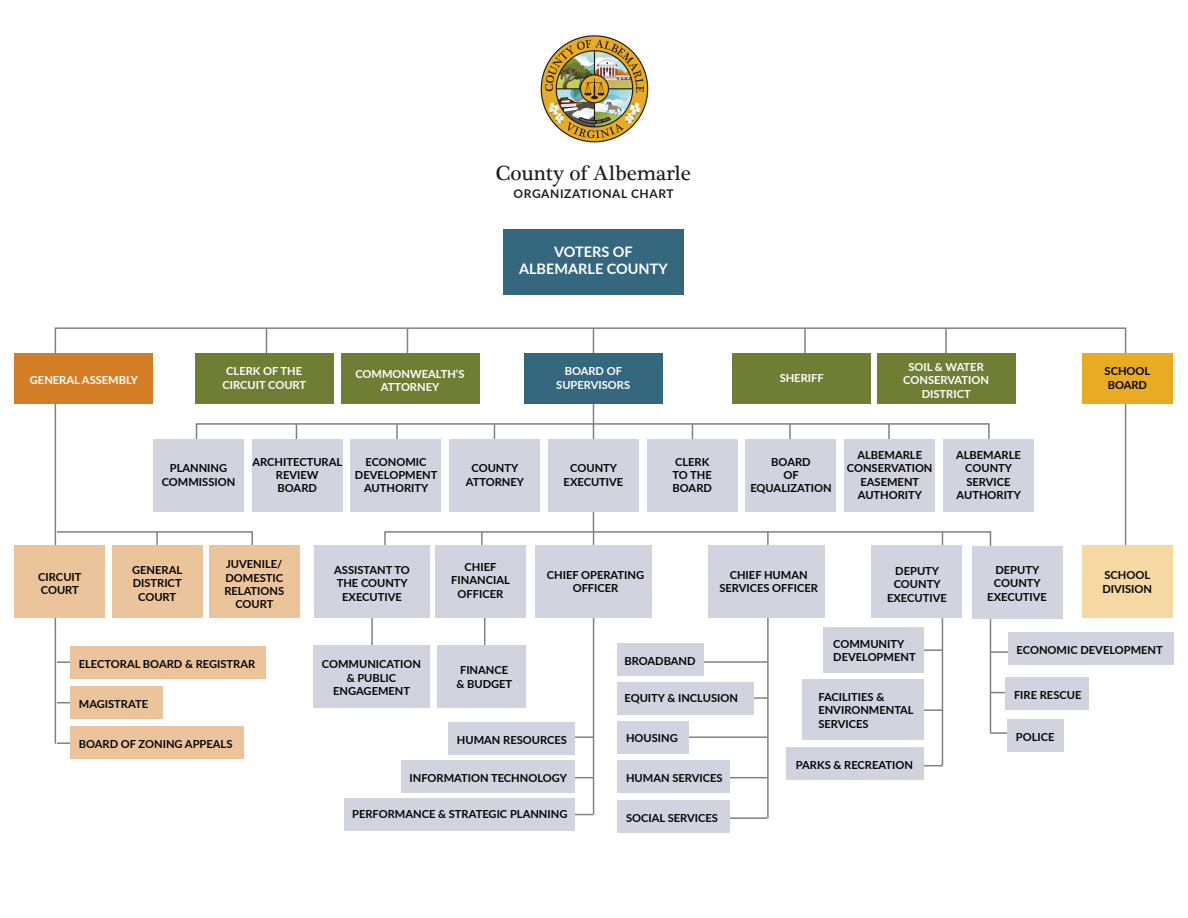
<style>
.page{position:relative;width:1188px;height:918px;background:#fff}
.page>*{position:absolute;margin:0;border:0;box-sizing:border-box;transform-origin:0 0}
.t1{font:21px "Plantagenet Cherokee";color:#211e1e}
.t2{font:700 14.4px/17.4px "Lato";color:#fff;text-align:center}
.t3{font:700 12px "Lato";letter-spacing:.05em;color:#211e1e}
.t4{font:700 11.1px/13.4px "Lato";color:#050504;text-align:center}
.t5{font:700 11.1px/13.4px "Lato";color:#fff;text-align:center}
</style>
<div class="page">
<svg style="left:54px;top:327px;width:1073px;height:418px"></svg>
<svg style="left:55px;top:530px;width:199px;height:48px"></svg>
<svg style="left:384px;top:530px;width:608px;height:57px"></svg>
<svg style="left:195px;top:422px;width:795px;height:57px"></svg>
<hr style="left:156px;top:532px;width:2px;height:49px;background:#808180">
<hr style="left:481px;top:532px;width:2px;height:53px;background:#808180">
<hr style="left:942px;top:532px;width:1px;height:234px;background:#808180">
<hr style="left:990px;top:578px;width:1px;height:155px;background:#808180">
<hr style="left:593px;top:424px;width:1px;height:108px;background:#808180">
<hr style="left:494px;top:424px;width:1px;height:54px;background:#808180">
<hr style="left:396px;top:424px;width:2px;height:54px;background:#808180">
<hr style="left:296px;top:424px;width:1px;height:54px;background:#808180">
<hr style="left:593px;top:328px;width:1px;height:99px;background:#808180">
<hr style="left:266px;top:328px;width:1px;height:69px;background:#808180">
<hr style="left:407px;top:328px;width:1px;height:69px;background:#808180">
<hr style="left:804px;top:328px;width:2px;height:69px;background:#808180">
<hr style="left:945px;top:328px;width:2px;height:69px;background:#808180">
<hr style="left:692px;top:424px;width:1px;height:54px;background:#808180">
<hr style="left:789px;top:424px;width:2px;height:54px;background:#808180">
<hr style="left:888px;top:424px;width:2px;height:54px;background:#808180">
<hr style="left:57px;top:661px;width:39px;height:2px;background:#808180">
<hr style="left:57px;top:702px;width:39px;height:1px;background:#808180">
<hr style="left:57px;top:742px;width:39px;height:2px;background:#808180">
<hr style="left:903px;top:649px;width:39px;height:2px;background:#808180">
<hr style="left:903px;top:709px;width:39px;height:2px;background:#808180">
<hr style="left:903px;top:765px;width:39px;height:1px;background:#808180">
<hr style="left:990px;top:651px;width:40px;height:2px;background:#808180">
<hr style="left:990px;top:692px;width:40px;height:1px;background:#808180">
<hr style="left:990px;top:732px;width:40px;height:2px;background:#808180">
<img style="left:540px;top:35px;width:109px;height:108px">
<div style="left:503px;top:229px;width:181px;height:65px;background:#35677e"></div>
<div style="left:252px;top:440px;width:90px;height:72px;background:#d1d4df"></div>
<div style="left:153px;top:440px;width:91px;height:72px;background:#d1d4df"></div>
<div style="left:844px;top:440px;width:91px;height:72px;background:#d1d4df"></div>
<div style="left:943px;top:440px;width:91px;height:72px;background:#d1d4df"></div>
<div style="left:746px;top:440px;width:90px;height:72px;background:#d1d4df"></div>
<div style="left:647px;top:440px;width:90px;height:72px;background:#d1d4df"></div>
<div style="left:548px;top:440px;width:91px;height:72px;background:#d1d4df"></div>
<div style="left:449px;top:440px;width:91px;height:72px;background:#d1d4df"></div>
<div style="left:351px;top:440px;width:90px;height:72px;background:#d1d4df"></div>
<hr style="left:671px;top:736px;width:96px;height:2px;background:#808180">
<hr style="left:671px;top:697px;width:96px;height:2px;background:#808180">
<hr style="left:728px;top:777px;width:39px;height:1px;background:#808180">
<hr style="left:728px;top:817px;width:39px;height:2px;background:#808180">
<hr style="left:689px;top:661px;width:78px;height:2px;background:#808180">
<hr style="left:767px;top:532px;width:2px;height:286px;background:#808180">
<div style="left:1082px;top:546px;width:90px;height:72px;background:#f6d8a2"></div>
<div style="left:786px;top:747px;width:138px;height:33px;background:#d1d4df"></div>
<div style="left:617px;top:643px;width:87px;height:33px;background:#d1d4df"></div>
<div style="left:802px;top:679px;width:122px;height:61px;background:#d1d4df"></div>
<div style="left:1007px;top:719px;width:57px;height:32px;background:#d1d4df"></div>
<div style="left:1005px;top:678px;width:84px;height:32px;background:#d1d4df"></div>
<div style="left:617px;top:800px;width:113px;height:32px;background:#d1d4df"></div>
<div style="left:617px;top:761px;width:113px;height:32px;background:#d1d4df"></div>
<div style="left:617px;top:721px;width:71px;height:32px;background:#d1d4df"></div>
<div style="left:1008px;top:633px;width:166px;height:32px;background:#d1d4df"></div>
<div style="left:823px;top:628px;width:101px;height:45px;background:#d1d4df"></div>
<hr style="left:593px;top:532px;width:1px;height:283px;background:#808180">
<hr style="left:555px;top:736px;width:39px;height:2px;background:#808180">
<hr style="left:555px;top:777px;width:39px;height:1px;background:#808180">
<hr style="left:555px;top:814px;width:39px;height:1px;background:#808180">
<div style="left:402px;top:760px;width:173px;height:33px;background:#d1d4df"></div>
<div style="left:448px;top:722px;width:127px;height:32px;background:#d1d4df"></div>
<div style="left:344px;top:798px;width:231px;height:33px;background:#d1d4df"></div>
<div style="left:313px;top:646px;width:117px;height:62px;background:#d1d4df"></div>
<hr style="left:484px;top:605px;width:1px;height:54px;background:#808180">
<div style="left:437px;top:646px;width:89px;height:62px;background:#d1d4df"></div>
<div style="left:536px;top:546px;width:116px;height:72px;background:#d1d4df"></div>
<div style="left:617px;top:682px;width:137px;height:32px;background:#d1d4df"></div>
<div style="left:314px;top:546px;width:116px;height:72px;background:#d1d4df"></div>
<div style="left:435px;top:546px;width:91px;height:72px;background:#d1d4df"></div>
<div style="left:972px;top:546px;width:90px;height:72px;background:#d1d4df"></div>
<div style="left:872px;top:546px;width:90px;height:72px;background:#d1d4df"></div>
<div style="left:14px;top:354px;width:139px;height:50px;background:#d37e27"></div>
<div style="left:195px;top:354px;width:139px;height:50px;background:#707e35"></div>
<div style="left:341px;top:354px;width:139px;height:50px;background:#707e35"></div>
<div style="left:732px;top:354px;width:139px;height:50px;background:#707e35"></div>
<div style="left:877px;top:354px;width:139px;height:50px;background:#707e35"></div>
<div style="left:1082px;top:354px;width:90px;height:50px;background:#e9ab21"></div>
<div style="left:70px;top:646px;width:196px;height:32px;background:#ecc49b"></div>
<div style="left:70px;top:686px;width:92px;height:32px;background:#ecc49b"></div>
<div style="left:70px;top:726px;width:173px;height:32px;background:#ecc49b"></div>
<div style="left:209px;top:546px;width:91px;height:72px;background:#ecc49b"></div>
<div style="left:112px;top:546px;width:90px;height:72px;background:#ecc49b"></div>
<div style="left:14px;top:546px;width:91px;height:72px;background:#ecc49b"></div>
<div style="left:524px;top:354px;width:139px;height:50px;background:#35677e"></div>
<div style="left:709px;top:546px;width:116px;height:72px;background:#d1d4df"></div>
<h1 class="t1" style="left:496px;top:160px;width:197px">County of Albemarle</h1>
<p class="t3" style="left:514px;top:185px;width:162px">ORGANIZATIONAL CHART</p>
<p class="t2" style="left:519px;top:242px;width:150px">VOTERS OF<br>ALBEMARLE COUNTY</p>
<p class="t5" style="left:30px;top:372px;width:110px">GENERAL ASSEMBLY</p>
<p class="t5" style="left:223px;top:364px;width:85px">CLERK OF THE<br>CIRCUIT COURT</p>
<p class="t5" style="left:355px;top:366px;width:111px">COMMONWEALTH’S<br>ATTORNEY</p>
<p class="t5" style="left:780px;top:371px;width:46px">SHERIFF</p>
<p class="t5" style="left:903px;top:360px;width:87px">SOIL &amp; WATER<br>CONSERVATION<br>DISTRICT</p>
<p class="t4" style="left:1105px;top:364px;width:47px;text-align:left">SCHOOL<br>BOARD</p>
<p class="t5" style="left:556px;top:364px;width:75px">BOARD OF<br>SUPERVISORS</p>
<p class="t4" style="left:38px;top:569px;width:45px;text-align:left">CIRCUIT<br>COURT</p>
<p class="t4" style="left:162px;top:461px;width:75px">PLANNING<br>COMMISSION</p>
<p class="t4" style="left:253px;top:455px;width:91px">ARCHITECTURAL<br>REVIEW<br>BOARD</p>
<p class="t4" style="left:355px;top:455px;width:84px">ECONOMIC<br>DEVELOPMENT<br>AUTHORITY</p>
<p class="t4" style="left:466px;top:461px;width:60px">COUNTY<br>ATTORNEY</p>
<p class="t4" style="left:564px;top:461px;width:61px">COUNTY<br>EXECUTIVE</p>
<p class="t4" style="left:673px;top:455px;width:41px;text-align:left">CLERK<br>TO THE<br>BOARD</p>
<p class="t4" style="left:750px;top:455px;width:83px">BOARD<br>OF<br>EQUALIZATION</p>
<p class="t4" style="left:847px;top:448px;width:87px">ALBEMARLE<br>CONSERVATION<br>EASEMENT<br>AUTHORITY</p>
<p class="t4" style="left:956px;top:448px;width:66px">ALBEMARLE<br>COUNTY<br>SERVICE<br>AUTHORITY</p>
<p class="t4" style="left:132px;top:563px;width:52px">GENERAL<br>DISTRICT<br>COURT</p>
<p class="t4" style="left:224px;top:557px;width:61px">JUVENILE/<br>DOMESTIC<br>RELATIONS<br>COURT</p>
<p class="t4" style="left:334px;top:563px;width:77px">ASSISTANT TO<br>THE COUNTY<br>EXECUTIVE</p>
<p class="t4" style="left:451px;top:560px;width:60px">CHIEF<br>FINANCIAL<br>OFFICER</p>
<p class="t4" style="left:887px;top:564px;width:61px">DEPUTY<br>COUNTY<br>EXECUTIVE</p>
<p class="t4" style="left:547px;top:567px;width:99px">CHIEF OPERATING<br>OFFICER</p>
<p class="t4" style="left:719px;top:567px;width:100px">CHIEF HUMAN<br>SERVICES OFFICER</p>
<p class="t4" style="left:987px;top:563px;width:61px">DEPUTY<br>COUNTY<br>EXECUTIVE</p>
<p class="t4" style="left:1102px;top:568px;width:51px;text-align:left">SCHOOL<br>DIVISION</p>
<p class="t4" style="left:79px;top:656px;width:178px">ELECTORAL BOARD &amp; REGISTRAR</p>
<p class="t4" style="left:79px;top:696px;width:71px">MAGISTRATE</p>
<p class="t4" style="left:79px;top:736px;width:155px">BOARD OF ZONING APPEALS</p>
<p class="t4" style="left:322px;top:657px;width:101px">COMMUNICATION &amp; PUBLIC<br>ENGAGEMENT</p>
<p class="t4" style="left:456px;top:663px;width:57px">FINANCE &amp; BUDGET</p>
<p class="t4" style="left:624px;top:654px;width:73px">BROADBAND</p>
<p class="t4" style="left:624px;top:691px;width:115px">EQUITY &amp; INCLUSION</p>
<p class="t4" style="left:833px;top:637px;width:84px;text-align:left">COMMUNITY<br>DEVELOPMENT</p>
<p class="t4" style="left:818px;top:690px;width:97px;text-align:left">FACILITIES &amp;<br>ENVIRONMENTAL<br>SERVICES</p>
<p class="t4" style="left:457px;top:733px;width:112px">HUMAN RESOURCES</p>
<p class="t4" style="left:626px;top:731px;width:53px">HOUSING</p>
<p class="t4" style="left:796px;top:758px;width:119px">PARKS &amp; RECREATION</p>
<p class="t4" style="left:410px;top:771px;width:159px">INFORMATION TECHNOLOGY</p>
<p class="t4" style="left:626px;top:771px;width:98px">HUMAN SERVICES</p>
<p class="t4" style="left:352px;top:807px;width:217px">PERFORMANCE &amp; STRATEGIC PLANNING</p>
<p class="t4" style="left:626px;top:810px;width:93px">SOCIAL SERVICES</p>
<p class="t4" style="left:1017px;top:643px;width:148px">ECONOMIC DEVELOPMENT</p>
<p class="t4" style="left:1014px;top:688px;width:69px">FIRE RESCUE</p>
<p class="t4" style="left:1016px;top:729px;width:40px">POLICE</p>
</div>
